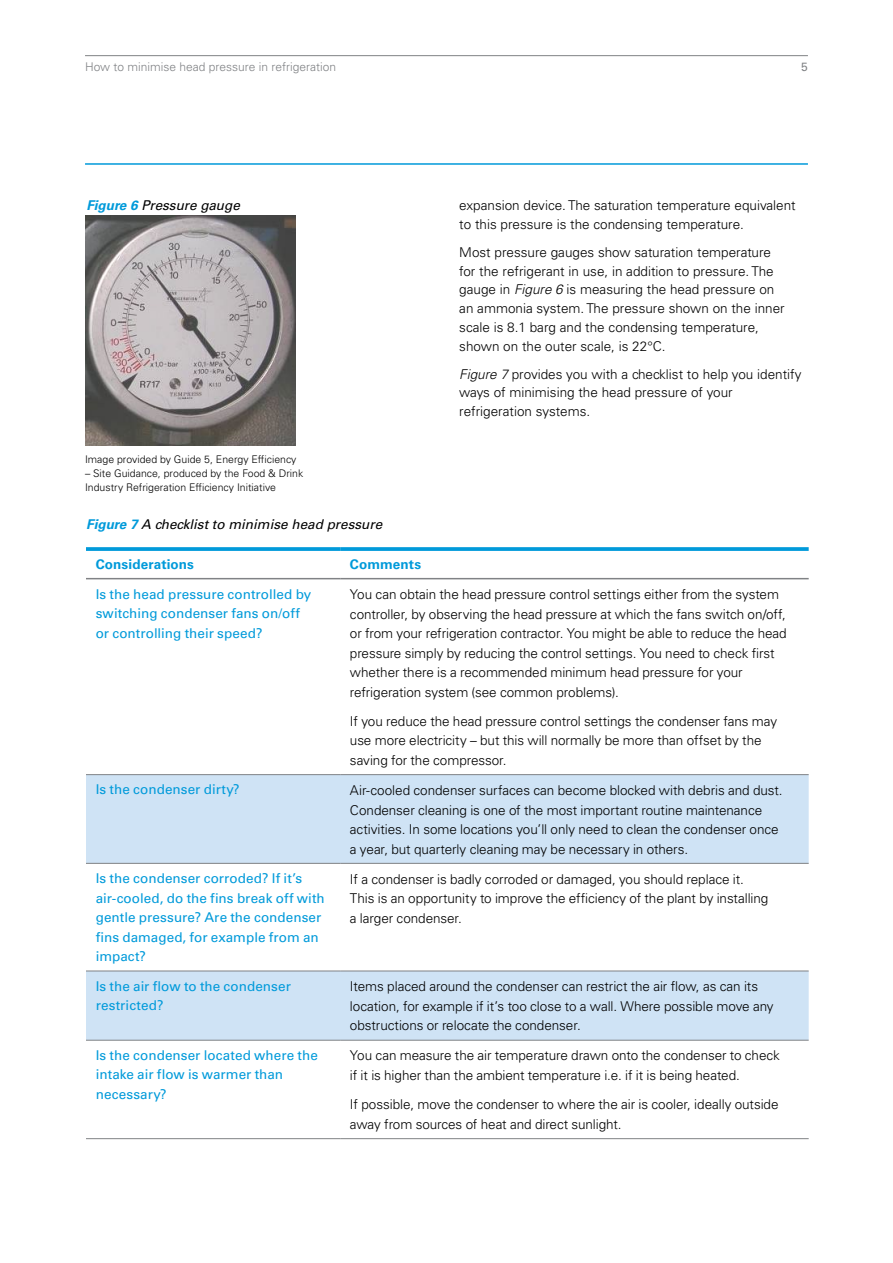
<style>
.page{position:relative;width:893px;height:1263px;background:#fff}
.page>*{position:absolute;margin:0;border:0;box-sizing:border-box;transform-origin:0 0}
.t1{font:300 13.5px/19.5px "Univers";letter-spacing:-.005em;color:#000}
.t2{font:13.5px/19.5px "Univers";letter-spacing:.005em;color:#009ada}
.t3{font:italic 13.5px "Univers";color:#000}
.t4{font:700 13.5px "Univers";letter-spacing:.01em;color:#009ada}
.t5{font:300 12px "Univers";color:#808285}
.t6{font:12px "Univers";color:#808285}
.t7{font:300 10.5px/14.1px "Univers";color:#000}
.s1{font-weight:700;color:#009ada}
.s2{font-style:italic}
</style>
<div class="page">
<hr style="left:85px;top:55px;width:723px;height:1px;background:#808285">
<hr style="left:85px;top:163px;width:723px;height:2px;background:#009ada">
<img style="left:85px;top:216px;width:210px;height:229px">
<svg style="left:86px;top:775px;width:723px;height:265px;fill:#cfe3f5"></svg>
<hr style="left:86px;top:774px;width:254px;height:1px;background:#808285">
<hr style="left:340px;top:774px;width:469px;height:1px;background:#808285">
<hr style="left:86px;top:863px;width:254px;height:1px;background:#808285">
<hr style="left:340px;top:863px;width:469px;height:1px;background:#808285">
<hr style="left:86px;top:970px;width:254px;height:1px;background:#808285">
<hr style="left:340px;top:970px;width:469px;height:1px;background:#808285">
<hr style="left:86px;top:1040px;width:254px;height:1px;background:#808285">
<hr style="left:340px;top:1040px;width:469px;height:1px;background:#808285">
<hr style="left:86px;top:1138px;width:254px;height:1px;background:#808285">
<hr style="left:340px;top:1138px;width:469px;height:1px;background:#808285">
<svg style="left:86px;top:547px;width:254px;height:4px"></svg>
<svg style="left:340px;top:547px;width:469px;height:4px;background:#0f9fdc"></svg>
<hr style="left:86px;top:578px;width:254px;height:1px;background:#808285">
<hr style="left:340px;top:578px;width:469px;height:1px;background:#808285">
<p class="t5" style="left:85px;top:60px;width:253px">How to minimise head pressure in refrigeration</p>
<p class="t6" style="left:801px;top:60px;width:8px">5</p>
<p class="t3" style="left:86px;top:197px;width:155px"><span class="s1">Figure 6</span> Pressure gauge</p>
<p class="t7" style="left:85px;top:452px;width:213px">Image provided by Guide 5, Energy Efficiency</p>
<p class="t7" style="left:85px;top:467px;width:220px">– Site Guidance, produced by the Food &amp; Drink<br>Industry Refrigeration Efficiency Initiative</p>
<p class="t3" style="left:86px;top:516px;width:298px"><span class="s1">Figure 7</span> A checklist to minimise head pressure</p>
<p class="t1" style="left:459px;top:196px;width:338px;line-height:18.8px">expansion device. The saturation temperature equivalent to this pressure is the condensing temperature.</p>
<p class="t1" style="left:459px;top:243px;width:327px;line-height:18.8px">Most pressure gauges show saturation temperature for the refrigerant in use, in addition to pressure. The gauge in <span class="s2">Figure 6</span> is measuring the head pressure on an ammonia system. The pressure shown on the inner scale is 8.1 barg and the condensing temperature, shown on the outer scale, is 22°C.</p>
<p class="t1" style="left:459px;top:365px;width:344px;line-height:18.8px"><span class="s2">Figure 7</span> provides you with a checklist to help you identify ways of minimising the head pressure of your refrigeration systems.</p>
<p class="t4" style="left:96px;top:556px;width:100px">Considerations</p>
<p class="t4" style="left:350px;top:556px;width:73px">Comments</p>
<p class="t2" style="left:96px;top:584px;width:217px">Is the head pressure controlled by switching condenser fans on/off or controlling their speed?</p>
<p class="t1" style="left:350px;top:585px;width:438px">You can obtain the head pressure control settings either from the system controller, by observing the head pressure at which the fans switch on/off, or from your refrigeration contractor. You might be able to reduce the head pressure simply by reducing the control settings. You need to check first whether there is a recommended minimum head pressure for your refrigeration system (see common problems).</p>
<p class="t1" style="left:350px;top:711px;width:429px">If you reduce the head pressure control settings the condenser fans may use more electricity – but this will normally be more than offset by the saving for the compressor.</p>
<p class="t2" style="left:96px;top:780px;width:145px">Is the condenser dirty?</p>
<p class="t1" style="left:350px;top:780px;width:434px">Air-cooled condenser surfaces can become blocked with debris and dust.<br>Condenser cleaning is one of the most important routine maintenance activities. In some locations you’ll only need to clean the condenser once a year, but quarterly cleaning may be necessary in others.</p>
<p class="t2" style="left:96px;top:869px;width:231px">Is the condenser corroded? If it’s air-cooled, do the fins break off with gentle pressure? Are the condenser fins damaged, for example from an impact?</p>
<p class="t1" style="left:350px;top:869px;width:420px">If a condenser is badly corroded or damaged, you should replace it.<br>This is an opportunity to improve the efficiency of the plant by installing a larger condenser.</p>
<p class="t2" style="left:96px;top:976px;width:197px">Is the air flow to the condenser restricted?</p>
<p class="t1" style="left:350px;top:977px;width:425px">Items placed around the condenser can restrict the air flow, as can its location, for example if it’s too close to a wall. Where possible move any obstructions or relocate the condenser.</p>
<p class="t2" style="left:96px;top:1045px;width:224px">Is the condenser located where the intake air flow is warmer than necessary?</p>
<p class="t1" style="left:350px;top:1046px;width:431px">You can measure the air temperature drawn onto the condenser to check if it is higher than the ambient temperature i.e. if it is being heated.</p>
<p class="t1" style="left:350px;top:1095px;width:430px">If possible, move the condenser to where the air is cooler, ideally outside away from sources of heat and direct sunlight.</p>
</div>
